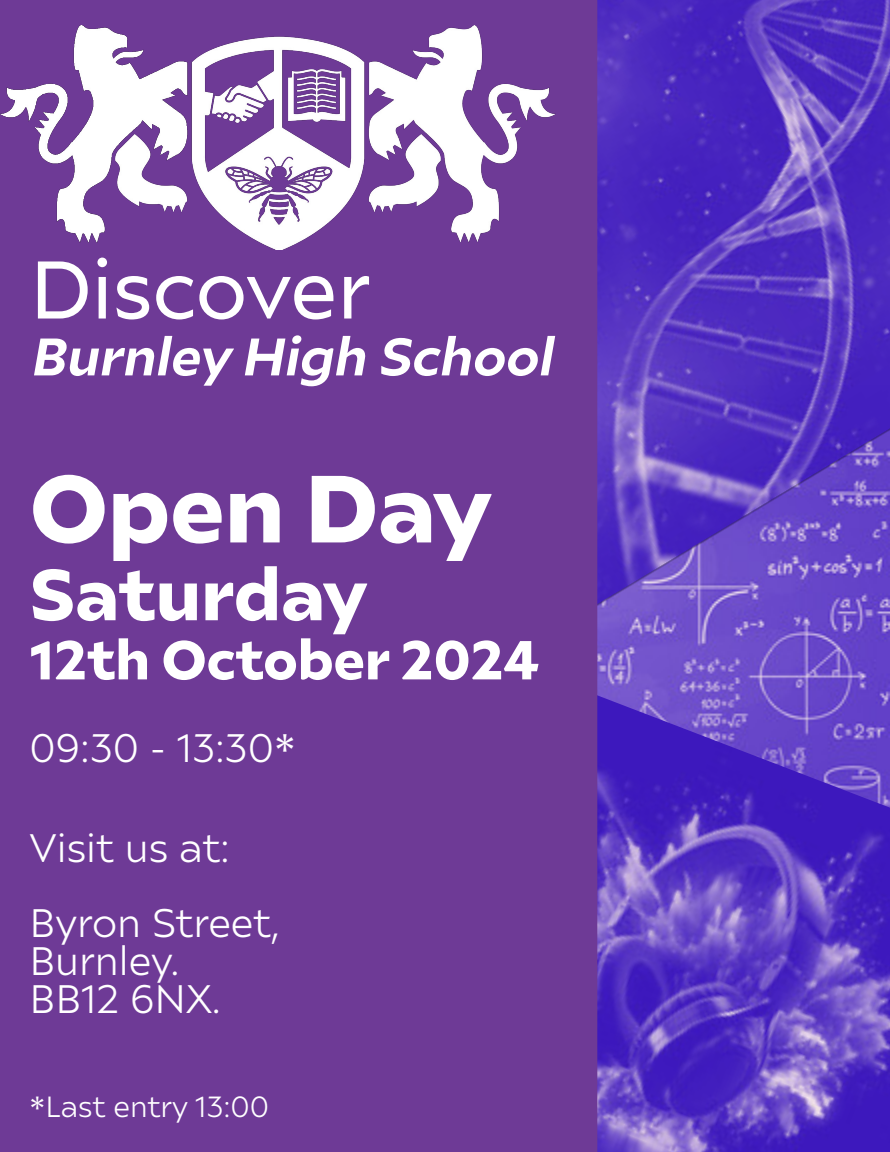
<style>
.page{position:relative;width:890px;height:1152px;background:#fff}
.page>*{position:absolute;margin:0;border:0;box-sizing:border-box;transform-origin:0 0}
.t1{font:900 95.2px "Ariana Pro";color:#fff}
.t2{font:81.6px "Ariana Pro";letter-spacing:-.005em;color:#fff}
.t3{font:900 72px "Ariana Pro";color:#fff}
.t4{font:900 54.8px "Ariana Pro";color:#fff}
.t5{font:italic 700 52.8px "Ariana Pro";color:#fff}
.t6{font:39.6px/75.6px "Ariana Pro";color:#fff}
.t7{font:29.2px "Ariana Pro";color:#fff}
</style>
<div class="page">
<img style="left:597px;top:626px;width:293px;height:39px">
<img style="left:597px;top:0;width:293px;height:626px">
<img style="left:597px;top:665px;width:293px;height:487px">
<div style="left:0;top:0;width:597px;height:1152px;background:#6e3a96"></div>
<img style="left:0;top:26px;width:556px;height:223px">
<h2 class="t2" style="left:30px;top:235px;width:342px">Discover</h2>
<h3 class="t5" style="left:30px;top:319px;width:524px">Burnley High School</h3>
<h1 class="t1" style="left:30px;top:438px;width:464px">Open Day</h1>
<h3 class="t3" style="left:30px;top:542px;width:339px">Saturday</h3>
<h3 class="t4" style="left:30px;top:619px;width:512px">12th October 2024</h3>
<p class="t6" style="left:30px;top:708px;width:268px">09:30 - 13:30*</p>
<p class="t6" style="left:30px;top:808px;width:252px">Visit us at:<br>Byron Street,</p>
<p class="t6" style="left:30px;top:940px;width:193px;line-height:38px">Burnley.<br>BB12 6NX.</p>
<p class="t7" style="left:30px;top:1087px;width:241px">*Last entry 13:00</p>
</div>
